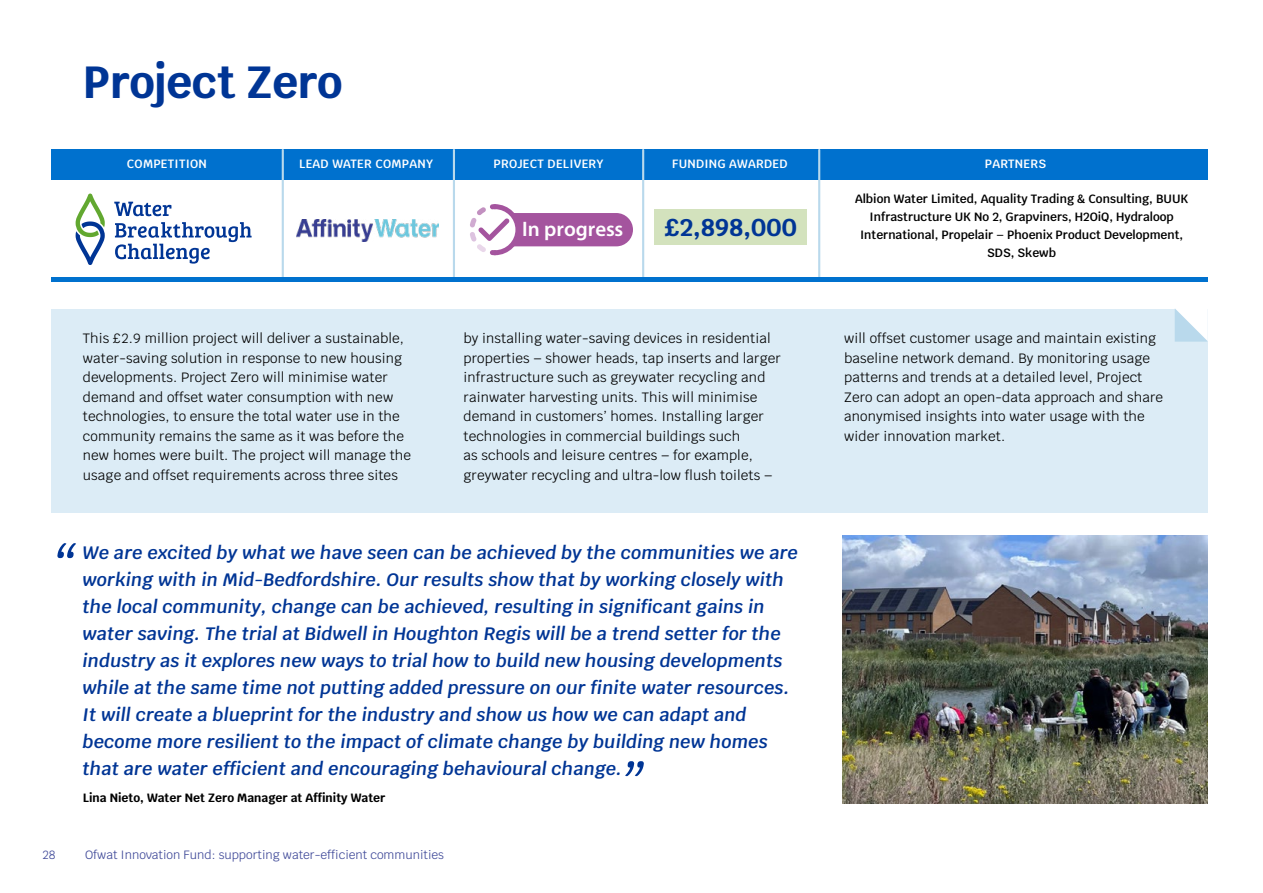
<style>
.page{position:relative;width:1263px;height:893px;background:#fff}
.page>*{position:absolute;margin:0;border:0;box-sizing:border-box;transform-origin:0 0}
.Chapter_title{font:700 45px "Krub";letter-spacing:-.01em;color:#003595}
.Header_1{font:700 24.45px "Krub";letter-spacing:.01em;color:#003595}
.t1{font:600 21px "Myriad Pro";color:#fff}
.Quote_copy{font:italic 600 18px/27px "Krub";letter-spacing:.01em;color:#003595}
.Text_9pt{font:13.5px/19.5px "Krub";letter-spacing:.01em;color:#000}
.Text{font:600 12px/18px "Krub";color:#000;text-align:center}
.Text-2{font:600 12px "Krub";letter-spacing:.02em;color:#fff}
.t2{font:12px "Krub";color:#3e4898}
.Quote_name{font:700 12px "Krub";color:#000}
</style>
<div class="page">
<div style="left:51px;top:149px;width:1157px;height:31px;background:#0071ce"></div>
<div style="left:51px;top:309px;width:1157px;height:203px;background:#dcecf6"></div>
<hr style="left:282px;top:150px;width:2px;height:131px;background:#b9d9ec">
<hr style="left:453px;top:150px;width:2px;height:131px;background:#b9d9ec">
<hr style="left:642px;top:150px;width:2px;height:131px;background:#b9d9ec">
<hr style="left:818px;top:150px;width:2px;height:131px;background:#b9d9ec">
<div style="left:51px;top:277px;width:1157px;height:5px;background:#0071ce"></div>
<svg style="left:1175px;top:309px;width:33px;height:33px"></svg>
<img style="left:296px;top:220px;width:143px;height:22px">
<div style="left:654px;top:209px;width:152px;height:36px;background:#d3e2bd"></div>
<svg style="left:114px;top:202px;width:57px;height:14px"></svg>
<svg style="left:115px;top:222px;width:137px;height:42px"></svg>
<svg style="left:76px;top:194px;width:29px;height:71px"></svg>
<div style="left:490px;top:213px;width:143px;height:33px;background:#a4549e;border-radius:17px"></div>
<svg style="left:470px;top:204px;width:50px;height:51px"></svg>
<img style="left:842px;top:536px;width:366px;height:268px">
<svg style="left:57px;top:543px;width:19px;height:15px"></svg>
<svg style="left:625px;top:761px;width:19px;height:15px"></svg>
<p class="Chapter_title" style="left:83px;top:57px;width:261px">Project Zero</p>
<p class="Text-2" style="left:127px;top:157px;width:81px">COMPETITION</p>
<p class="Text-2" style="left:299px;top:157px;width:135px">LEAD WATER COMPANY</p>
<p class="Text-2" style="left:493px;top:157px;width:112px">PROJECT DELIVERY</p>
<p class="Text-2" style="left:672px;top:157px;width:117px">FUNDING AWARDED</p>
<p class="Text-2" style="left:985px;top:157px;width:63px">PARTNERS</p>
<p class="Text" style="left:855px;top:190px;width:335px">Albion Water Limited, Aquality Trading &amp; Consulting, BUUK Infrastructure UK No 2, Grapviners, H2OiQ, Hydraloop International, Propelair – Phoenix Product Development, SDS, Skewb</p>
<h3 class="t1" style="left:522px;top:215px;width:103px">In progress</h3>
<h1 class="Header_1" style="left:665px;top:213px;width:134px">£2,898,000</h1>
<p class="Text_9pt" style="left:83px;top:329px;width:330px">This £2.9 million project will deliver a sustainable, water-saving solution in response to new housing developments. Project Zero will minimise water demand and offset water consumption with new technologies, to ensure the total water use in the community remains the same as it was before the new homes were built. The project will manage the usage and offset requirements across three sites</p>
<p class="Text_9pt" style="left:463px;top:329px;width:319px">by installing water-saving devices in residential properties – shower heads, tap inserts and larger infrastructure such as greywater recycling and rainwater harvesting units. This will minimise demand in customers’ homes. Installing larger technologies in commercial buildings such<br>as schools and leisure centres – for example, greywater recycling and ultra-low flush toilets –</p>
<p class="Text_9pt" style="left:844px;top:329px;width:321px">will offset customer usage and maintain existing baseline network demand. By monitoring usage patterns and trends at a detailed level, Project Zero can adopt an open-data approach and share anonymised insights into water usage with the wider innovation market.</p>
<p class="Quote_copy" style="left:83px;top:539px;width:717px">We are excited by what we have seen can be achieved by the communities we are working with in Mid-Bedfordshire. Our results show that by working closely with the local community, change can be achieved, resulting in significant gains in water saving. The trial at Bidwell in Houghton Regis will be a trend setter for the industry as it explores new ways to trial how to build new housing developments while at the same time not putting added pressure on our finite water resources.<br>It will create a blueprint for the industry and show us how we can adapt and become more resilient to the impact of climate change by building new homes that are water efficient and encouraging behavioural change.</p>
<p class="Quote_name" style="left:83px;top:791px;width:304px">Lina Nieto, Water Net Zero Manager at Affinity Water</p>
<p class="t2" style="left:43px;top:844px;width:15px">28</p>
<p class="t2" style="left:85px;top:844px;width:361px">Ofwat Innovation Fund: supporting water-efficient communities</p>
</div>
